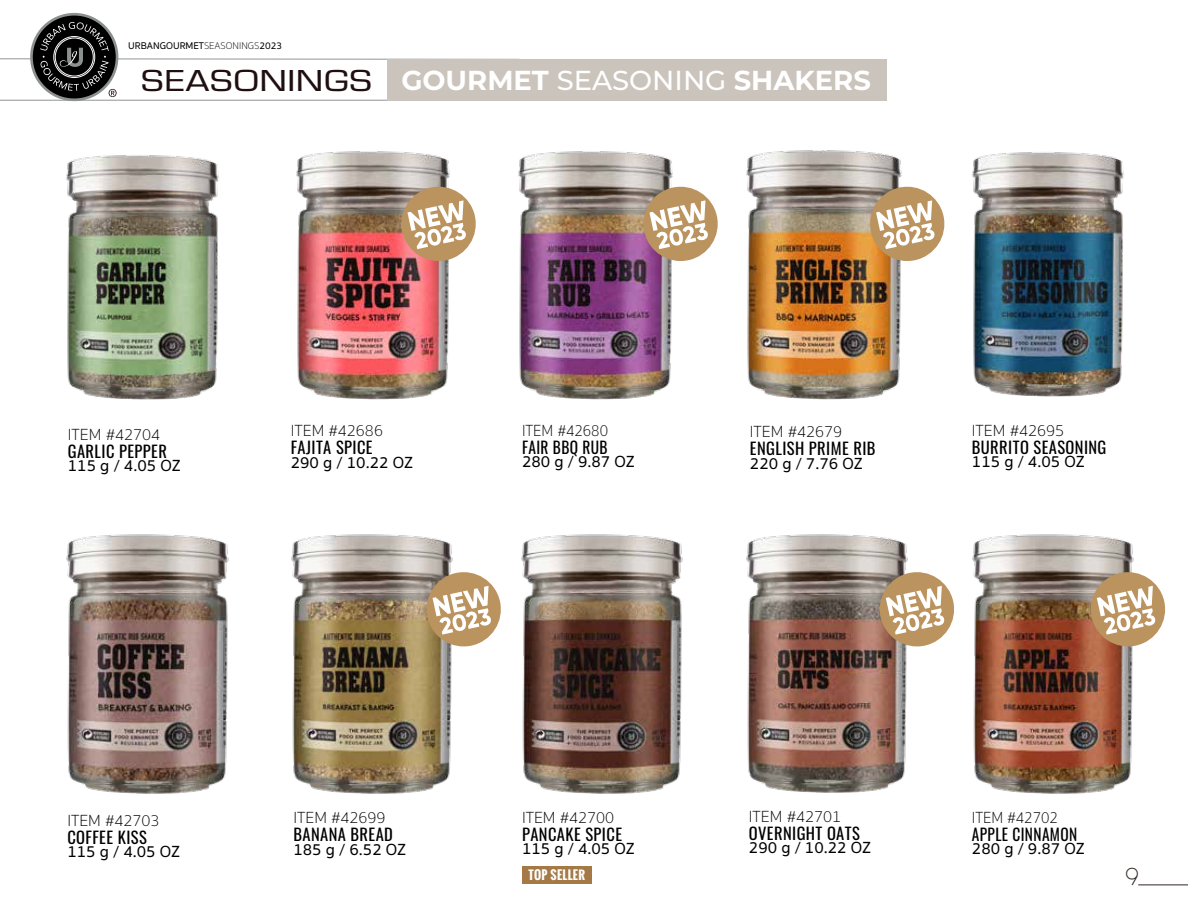
<style>
.page{position:relative;width:1188px;height:918px;background:#fff}
.page>*{position:absolute;margin:0;border:0;box-sizing:border-box;transform-origin:0 0}
.t1{font:29.7px "Eurostile BQ";color:#1f0f10;scale:1.25 1}
.t2{font:700 27.45px "Montserrat";color:#fff}
.t3{font:300 24px "Geosans";color:#332525}
.t4{font:500 16.5px "Sukhumvit Set";color:#000}
.t5{font:16.5px "Oswald";letter-spacing:.025em;color:#000}
.t6{font:100 16.5px "Sukhumvit Set";color:#000}
.t7{font:16.5px "Oswald";letter-spacing:.025em;color:#000;scale:.93 1}
.t8{font:100 16.5px "Sukhumvit Set";color:#000;scale:.93 1}
.t9{font:700 12px "Oswald";letter-spacing:.025em;color:#fff}
.t10{font:500 9.9px "Sukhumvit Set";color:#000}
.s1{font-weight:100}
.s2{font-weight:500}
</style>
<div class="page">
<hr style="left:1138px;top:885px;width:50px;height:1px;background:#332525">
<img style="left:972px;top:152px;width:152px;height:245px">
<img style="left:746px;top:150px;width:156px;height:250px">
<img style="left:518px;top:151px;width:155px;height:249px">
<img style="left:296px;top:151px;width:154px;height:249px">
<img style="left:66px;top:155px;width:153px;height:245px">
<svg style="left:640px;top:183px;width:78px;height:82px"></svg>
<svg style="left:398px;top:183px;width:78px;height:82px"></svg>
<svg style="left:867px;top:183px;width:78px;height:82px"></svg>
<img style="left:66px;top:534px;width:163px;height:260px">
<img style="left:972px;top:534px;width:162px;height:260px">
<img style="left:291px;top:534px;width:162px;height:260px">
<img style="left:521px;top:534px;width:162px;height:260px">
<img style="left:746px;top:534px;width:162px;height:259px">
<svg style="left:1087px;top:569px;width:79px;height:81px"></svg>
<svg style="left:876px;top:569px;width:78px;height:81px"></svg>
<svg style="left:423px;top:569px;width:78px;height:81px"></svg>
<hr style="left:0;top:100px;width:520px;height:1px;background:#929497">
<div style="left:387px;top:59px;width:499px;height:41px;background:#cbc4bc"></div>
<svg style="left:30px;top:13px;width:88px;height:88px"></svg>
<div style="left:33px;top:16px;width:83px;height:82px;background:#000;border-radius:50%"></div>
<svg style="left:0;top:22px;width:519px;height:75px"></svg>
<div style="left:522px;top:866px;width:70px;height:17px;background:#a47945"></div>
<p class="t10" style="left:128px;top:39px;width:156px">URBANGOURMET<span class="s1">SEASONINGS</span>2023</p>
<h1 class="t1" style="left:141px;top:64px;width:187px">SEASONINGS</h1>
<h2 class="t2" style="left:401px;top:61px;width:471px">GOURMET <span class="s2">SEASONING</span> SHAKERS</h2>
<p class="t6" style="left:68px;top:423px;width:94px">ITEM #42704</p>
<p class="t5" style="left:68px;top:436px;width:101px">GARLIC PEPPER</p>
<p class="t4" style="left:68px;top:454px;width:114px">115 g / 4.05 OZ</p>
<p class="t6" style="left:291px;top:420px;width:94px">ITEM #42686</p>
<p class="t5" style="left:291px;top:433px;width:83px">FAJITA SPICE</p>
<p class="t4" style="left:291px;top:451px;width:124px">290 g / 10.22 OZ</p>
<p class="t8" style="left:522px;top:419px;width:94px">ITEM #42680</p>
<p class="t7" style="left:522px;top:432px;width:94px">FAIR BBQ RUB</p>
<p class="t4" style="left:522px;top:450px;width:114px">280 g / 9.87 OZ</p>
<p class="t6" style="left:750px;top:421px;width:94px">ITEM #42679</p>
<p class="t5" style="left:750px;top:434px;width:127px">ENGLISH PRIME RIB</p>
<p class="t4" style="left:750px;top:452px;width:114px">220 g / 7.76 OZ</p>
<p class="t6" style="left:972px;top:419px;width:94px">ITEM #42695</p>
<p class="t5" style="left:972px;top:432px;width:136px">BURRITO SEASONING</p>
<p class="t4" style="left:972px;top:450px;width:114px">115 g / 4.05 OZ</p>
<p class="t6" style="left:67px;top:809px;width:94px">ITEM #42703</p>
<p class="t5" style="left:67px;top:822px;width:81px">COFFEE KISS</p>
<p class="t4" style="left:67px;top:840px;width:114px">115 g / 4.05 OZ</p>
<p class="t6" style="left:293px;top:807px;width:94px">ITEM #42699</p>
<p class="t5" style="left:293px;top:820px;width:101px">BANANA BREAD</p>
<p class="t4" style="left:293px;top:838px;width:114px">185 g / 6.52 OZ</p>
<p class="t6" style="left:522px;top:806px;width:94px">ITEM #42700</p>
<p class="t5" style="left:522px;top:819px;width:102px">PANCAKE SPICE</p>
<p class="t4" style="left:522px;top:837px;width:114px">115 g / 4.05 OZ</p>
<p class="t9" style="left:529px;top:866px;width:58px">TOP SELLER</p>
<p class="t6" style="left:749px;top:805px;width:94px">ITEM #42701</p>
<p class="t5" style="left:749px;top:818px;width:112px">OVERNIGHT OATS</p>
<p class="t4" style="left:749px;top:836px;width:124px">290 g / 10.22 OZ</p>
<p class="t8" style="left:972px;top:806px;width:94px">ITEM #42702</p>
<p class="t7" style="left:972px;top:819px;width:115px">APPLE CINNAMON</p>
<p class="t4" style="left:972px;top:837px;width:114px">280 g / 9.87 OZ</p>
<h3 class="t3" style="left:1126px;top:864px;width:15px">9</h3>
</div>
